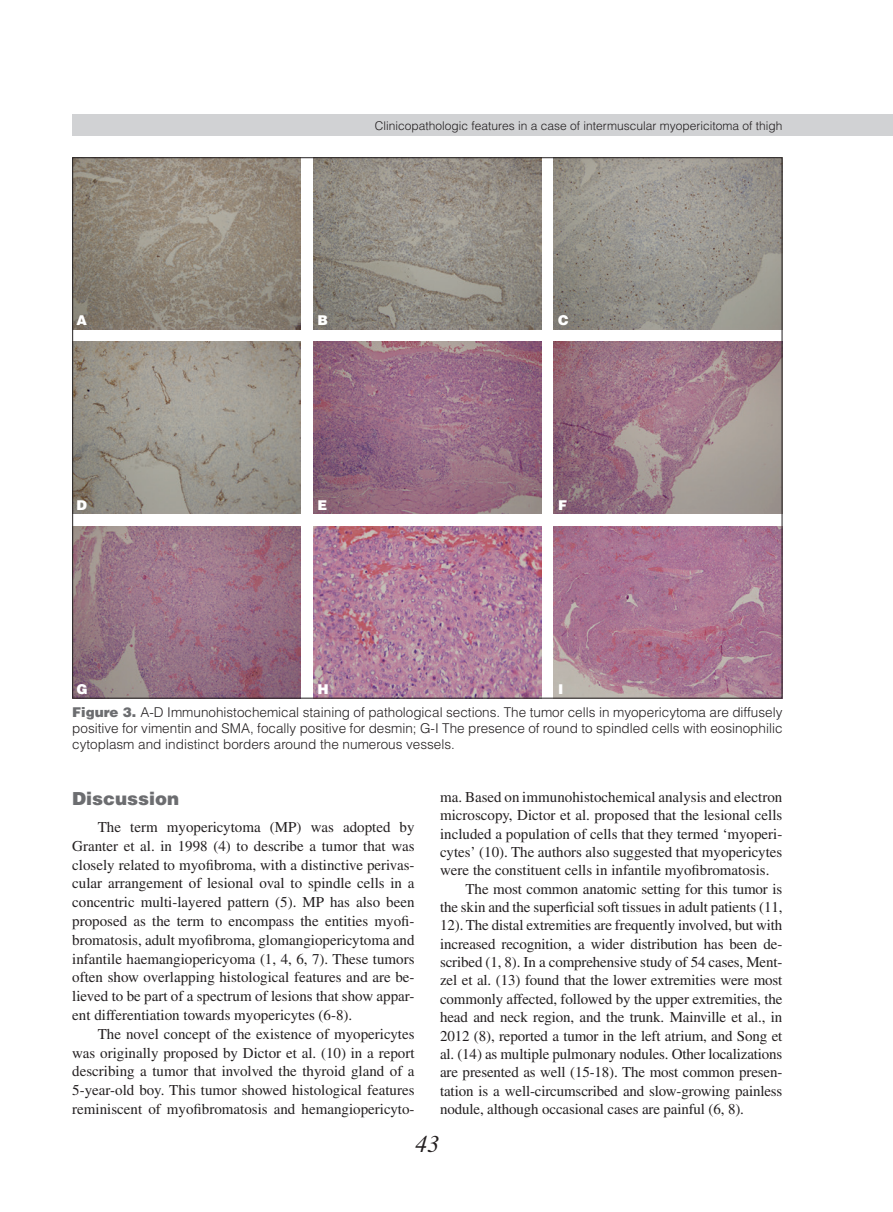
<style>
.page{position:relative;width:893px;height:1212px;background:#fff}
.page>*{position:absolute;margin:0;border:0;box-sizing:border-box;transform-origin:0 0}
.t1{font:italic 24px "Times LT Std";color:#231f20}
.t2{font:900 18px "Helvetica LT Std";color:#6c6d70}
.t3{font:15px/18.8px "Times LT Std";letter-spacing:-.01em;color:#231f20;text-align:justify}
.t4{font:300 13.5px/16.2px "Helvetica LT Std";color:#231f20;text-align:justify}
.t5{font:900 13.5px "Helvetica LT Std";color:#fff}
.t6{font:300 12px "Helvetica LT Std";color:#231f20}
.s1{font-weight:900;color:#6c6d70}
</style>
<div class="page">
<div style="left:72px;top:115px;width:821px;height:21px;background:#d1d2d4"></div>
<img style="left:74px;top:159px;width:227px;height:170px">
<img style="left:313px;top:159px;width:229px;height:170px">
<img style="left:554px;top:159px;width:226px;height:170px">
<img style="left:74px;top:342px;width:227px;height:172px">
<img style="left:313px;top:342px;width:229px;height:172px">
<img style="left:554px;top:342px;width:226px;height:172px">
<img style="left:74px;top:526px;width:227px;height:170px">
<img style="left:313px;top:526px;width:229px;height:170px">
<img style="left:554px;top:526px;width:226px;height:170px">
<p class="t6" style="left:375px;top:118px;width:409px">Clinicopathologic features in a case of intermuscular myopericitoma of thigh</p>
<p class="t5" style="left:77px;top:311px;width:12px">A</p>
<p class="t5" style="left:317px;top:311px;width:12px">B</p>
<p class="t5" style="left:558px;top:311px;width:12px">C</p>
<p class="t5" style="left:77px;top:496px;width:12px">D</p>
<p class="t5" style="left:317px;top:496px;width:11px">E</p>
<p class="t5" style="left:558px;top:496px;width:11px">F</p>
<p class="t5" style="left:77px;top:680px;width:13px">G</p>
<p class="t5" style="left:317px;top:680px;width:13px">H</p>
<p class="t5" style="left:558px;top:680px;width:7px">I</p>
<p class="t4" style="left:72px;top:704px;width:712px"><span class="s1">Figure 3.</span> A-D Immunohistochemical staining of pathological sections. The tumor cells in myopericytoma are diffusely positive for vimentin and SMA, focally positive for desmin; G-I The presence of round to spindled cells with eosinophilic cytoplasm and indistinct borders around the numerous vessels.</p>
<p class="t2" style="left:72px;top:786px;width:109px">Discussion</p>
<p class="t3" style="left:72px;top:817px;width:344px;text-indent:26px">The term myopericytoma (MP) was adopted by Granter et al. in 1998 (4) to describe a tumor that was closely related to myofibroma, with a distinctive perivas&shy;cular arrangement of lesional oval to spindle cells in a concentric multi-layered pattern (5). MP has also been proposed as the term to encompass the entities myofi&shy;bromatosis, adult myofibroma, glomangiopericytoma and infantile haemangiopericyoma (1, 4, 6, 7). These tumors often show overlapping histological features and are be&shy;lieved to be part of a spectrum of lesions that show appar&shy;ent differentiation towards myopericytes (6-8).</p>
<p class="t3" style="left:72px;top:1024px;width:344px;text-indent:26px">The novel concept of the existence of myopericytes was originally proposed by Dictor et al. (10) in a report describing a tumor that involved the thyroid gland of a 5-year-old boy. This tumor showed histological features reminiscent of myofibromatosis and hemangiopericyto-</p>
<p class="t3" style="left:440px;top:787px;width:344px">ma. Based on immunohistochemical analysis and electron</p>
<p class="t3" style="left:440px;top:806px;width:344px">microscopy, Dictor et al. proposed that the lesional cells</p>
<p class="t3" style="left:440px;top:824px;width:344px">included a population of cells that they termed ‘myoperi-</p>
<p class="t3" style="left:440px;top:842px;width:344px">cytes’ (10). The authors also suggested that myopericytes</p>
<p class="t3" style="left:440px;top:861px;width:331px">were the constituent cells in infantile myofibromatosis.</p>
<p class="t3" style="left:466px;top:879px;width:318px">The most common anatomic setting for this tumor is</p>
<p class="t3" style="left:440px;top:897px;width:344px">the skin and the superficial soft tissues in adult patients (11,</p>
<p class="t3" style="left:440px;top:916px;width:344px">12). The distal extremities are frequently involved, but with</p>
<p class="t3" style="left:440px;top:934px;width:344px">increased recognition, a wider distribution has been de-</p>
<p class="t3" style="left:440px;top:952px;width:344px">scribed (1, 8). In a comprehensive study of 54 cases, Ment-</p>
<p class="t3" style="left:440px;top:971px;width:344px">zel et al. (13) found that the lower extremities were most</p>
<p class="t3" style="left:440px;top:989px;width:344px">commonly affected, followed by the upper extremities, the</p>
<p class="t3" style="left:440px;top:1008px;width:344px">head and neck region, and the trunk. Mainville et al., in</p>
<p class="t3" style="left:440px;top:1026px;width:344px">2012 (8), reported a tumor in the left atrium, and Song et</p>
<p class="t3" style="left:440px;top:1044px;width:344px">al. (14) as multiple pulmonary nodules. Other localizations</p>
<p class="t3" style="left:440px;top:1063px;width:344px">are presented as well (15-18). The most common presen-</p>
<p class="t3" style="left:440px;top:1081px;width:344px">tation is a well-circumscribed and slow-growing painless</p>
<p class="t3" style="left:440px;top:1099px;width:305px">nodule, although occasional cases are painful (6, 8).</p>
<h1 class="t1" style="left:415px;top:1130px;width:25px">43</h1>
</div>
